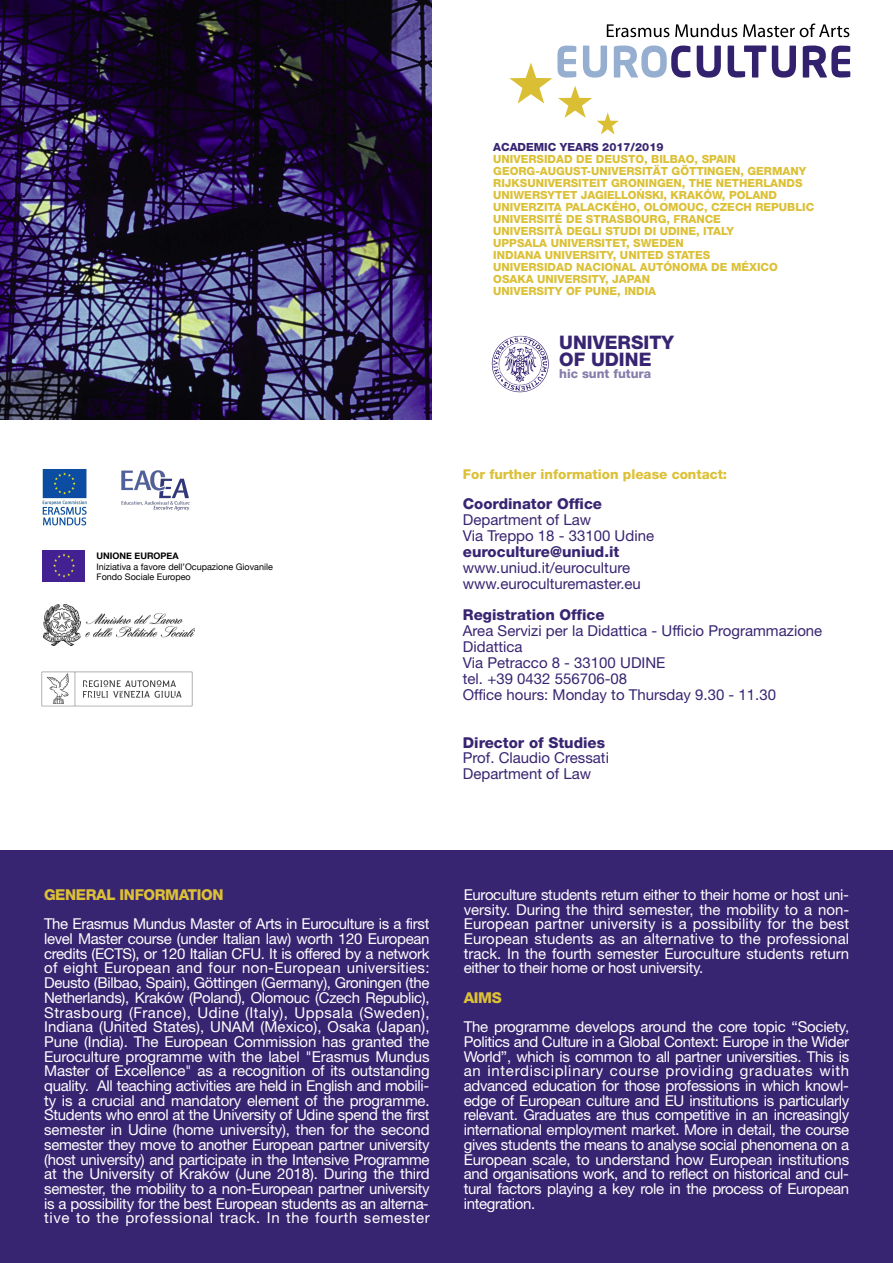
<style>
.page{position:relative;width:893px;height:1263px;background:#fff}
.page>*{position:absolute;margin:0;border:0;box-sizing:border-box;transform-origin:0 0}
.t1{font:800 18.6px/16.6px "Helvetica Neue";color:#382572}
.t2{font:15px/14.7px "Helvetica Neue";letter-spacing:-.02em;color:#fff;text-align:justify}
.t3{font:15px/15.9px "Helvetica Neue";color:#382572}
.t4{font:800 15px "Helvetica Neue";color:#382572}
.t5{font:800 15px "Helvetica Neue";letter-spacing:-.025em;color:#dcc036}
.t6{font:800 13.5px "Helvetica Neue";color:#dcc036}
.t7{font:800 12.45px "Helvetica Neue";color:#877cab}
.t8{font:800 11.25px/12px "Helvetica Neue";color:#dcc036}
.t9{font:800 11.25px "Helvetica Neue";color:#382572}
.t10{font:9px/10.5px "Helvetica Neue";color:#000}
.t11{font:700 9px "Helvetica Neue";color:#000}
</style>
<div class="page">
<div style="left:0;top:850px;width:893px;height:413px;background:#382572"></div>
<img style="left:0;top:0;width:432px;height:419px">
<img style="left:492px;top:335px;width:57px;height:57px">
<div style="left:43px;top:550px;width:42px;height:31px;background:#442192"></div>
<svg style="left:53px;top:553px;width:22px;height:25px"></svg>
<img style="left:44px;top:604px;width:150px;height:41px">
<img style="left:41px;top:671px;width:152px;height:36px">
<img style="left:42px;top:469px;width:44px;height:57px">
<img style="left:121px;top:470px;width:69px;height:41px">
<svg style="left:607px;top:24px;width:62px;height:13px"></svg>
<svg style="left:675px;top:24px;width:62px;height:13px"></svg>
<svg style="left:743px;top:24px;width:106px;height:13px"></svg>
<svg style="left:509px;top:45px;width:181px;height:89px"></svg>
<svg style="left:697px;top:46px;width:24px;height:32px"></svg>
<svg style="left:728px;top:46px;width:38px;height:32px"></svg>
<svg style="left:772px;top:46px;width:24px;height:32px"></svg>
<svg style="left:803px;top:46px;width:47px;height:32px"></svg>
<p class="t11" style="left:96px;top:550px;width:83px">UNIONE EUROPEA</p>
<p class="t10" style="left:96px;top:561px;width:178px">Iniziativa a favore dell’Ocupazione Giovanile<br>Fondo Sociale Europeo</p>
<p class="t9" style="left:493px;top:143px;width:172px">ACADEMIC YEARS 2017/2019</p>
<p class="t8" style="left:493px;top:154px;width:323px">UNIVERSIDAD DE DEUSTO, BILBAO, SPAIN GEORG-AUGUST-UNIVERSITÄT GÖTTINGEN, GERMANY RIJKSUNIVERSITEIT GRONINGEN, THE NETHERLANDS UNIWERSYTET JAGIELLON´ SKI, KRAKÓW, POLAND UNIVERZITA PALACKÉHO, OLOMOUC, CZECH REPUBLIC UNIVERSITÉ DE STRASBOURG, FRANCE<br>UNIVERSITÀ DEGLI STUDI DI UDINE, ITALY<br>UPPSALA UNIVERSITET, SWEDEN<br>INDIANA UNIVERSITY, UNITED STATES<br>UNIVERSIDAD NACIONAL AUTÓNOMA DE MÉXICO OSAKA UNIVERSITY, JAPAN<br>UNIVERSITY OF PUNE, INDIA</p>
<p class="t1" style="left:559px;top:336px;width:116px">UNIVERSITY<br>OF UDINE</p>
<p class="t7" style="left:559px;top:369px;width:94px">hic sunt futura</p>
<p class="t6" style="left:463px;top:469px;width:266px">For further information please contact:</p>
<p class="t4" style="left:463px;top:498px;width:141px">Coordinator Office</p>
<p class="t3" style="left:463px;top:513px;width:193px">Department of Law<br>Via Treppo 18 - 33100 Udine</p>
<p class="t4" style="left:463px;top:546px;width:158px">euroculture@uniud.it</p>
<p class="t3" style="left:463px;top:561px;width:180px">www.uniud.it/euroculture www.euroculturemaster.eu</p>
<p class="t4" style="left:463px;top:610px;width:143px">Registration Office</p>
<p class="t3" style="left:463px;top:624px;width:361px">Area Servizi per la Didattica - Ufficio Programmazione<br>Didattica<br>Via Petracco 8 - 33100 UDINE<br>tel. +39 0432 556706-08<br>Office hours: Monday to Thursday 9.30 - 11.30</p>
<p class="t4" style="left:463px;top:737px;width:144px">Director of Studies</p>
<p class="t3" style="left:463px;top:752px;width:148px">Prof. Claudio Cressati<br>Department of Law</p>
<p class="t5" style="left:44px;top:889px;width:181px">GENERAL INFORMATION</p>
<p class="t2" style="left:44px;top:918px;width:387px">The Erasmus Mundus Master of Arts in Euroculture is a first level Master course (under Italian law) worth 120 European credits (ECTS), or 120 Italian CFU. It is offered by a network of eight European and four non-European universities:<br>Deusto (Bilbao, Spain), Göttingen (Germany), Groningen (the Netherlands), Kraków (Poland), Olomouc (Czech Republic), Strasbourg (France), Udine (Italy), Uppsala (Sweden), Indiana (United States), UNAM (Mexico), Osaka (Japan), Pune (India). The European Commission has granted the Euroculture programme with the label "Erasmus Mundus Master of Excellence" as a recognition of its outstanding quality. All teaching activities are held in English and mobili&shy;ty is a crucial and mandatory element of the programme.<br>Students who enrol at the University of Udine spend the first semester in Udine (home university), then for the second semester they move to another European partner university (host university) and participate in the Intensive Programme at the University of Kraków (June 2018). During the third semester, the mobility to a non-European partner university is a possibility for the best European students as an alterna&shy;tive to the professional track. In the fourth semester</p>
<p class="t2" style="left:464px;top:889px;width:387px">Euroculture students return either to their home or host uni&shy;versity. During the third semester, the mobility to a non-European partner university is a possibility for the best European students as an alternative to the professional track. In the fourth semester Euroculture students return either to their home or host university.</p>
<p class="t5" style="left:464px;top:992px;width:40px">AIMS</p>
<p class="t2" style="left:464px;top:1021px;width:387px">The programme develops around the core topic “Society, Politics and Culture in a Global Context: Europe in the Wider World”, which is common to all partner universities. This is an interdisciplinary course providing graduates with advanced education for those professions in which knowl&shy;edge of European culture and EU institutions is particularly relevant. Graduates are thus competitive in an increasingly international employment market. More in detail, the course gives students the means to analyse social phenomena on a European scale, to understand how European institutions and organisations work, and to reflect on historical and cul&shy;tural factors playing a key role in the process of European integration.</p>
</div>
